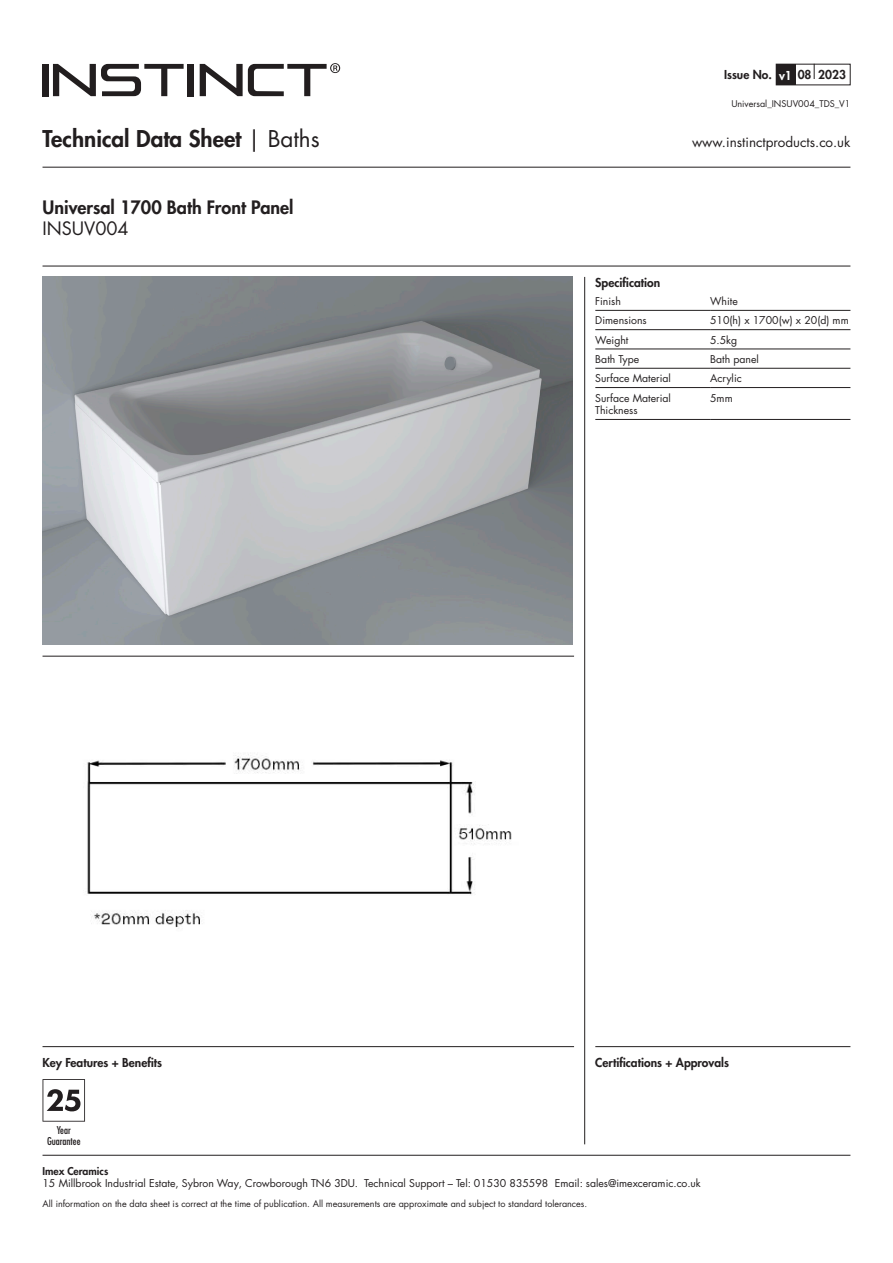
<style>
.page{position:relative;width:893px;height:1263px;background:#fff}
.page>*{position:absolute;margin:0;border:0;box-sizing:border-box;transform-origin:0 0}
.t1{font:800 22.5px "Futura LT Pro";color:#221e1f}
.t2{font:800 18px "Futura LT Pro";color:#231f20}
.t3{font:18px "Futura LT Pro";color:#231f20}
.t4{font:13.5px "Futura LT Pro";color:#221e1f}
.t5{font:800 12px "Futura LT Pro";color:#231f20}
.t6{font:800 12px "Futura LT Pro";color:#fff}
.t7{font:10.5px "Futura LT Pro";color:#231f20}
.t8{font:500 condensed 10.5px "Futura LT Pro";color:#231f20}
.t9{font:800 10.5px "Futura LT Pro";color:#231f20}
.t10{font:9px "Futura LT Pro";color:#231f20}
.t11{font:9px "Futura LT Pro";color:#221e1f}
.s1{font-weight:400}
</style>
<div class="page">
<div style="left:43px;top:64px;width:6px;height:32px;background:#221e1f"></div>
<div style="left:188px;top:64px;width:6px;height:32px;background:#221e1f"></div>
<svg style="left:200px;top:63px;width:140px;height:33px"></svg>
<svg style="left:53px;top:64px;width:131px;height:32px"></svg>
<div style="left:776px;top:64px;width:19px;height:21px;background:#231f20"></div>
<svg style="left:814px;top:64px;width:1px;height:15px"></svg>
<hr style="left:43px;top:1155px;width:807px;height:1px;background:#221e1f">
<hr style="left:43px;top:1046px;width:531px;height:1px;background:#221e1f">
<hr style="left:595px;top:1046px;width:255px;height:1px;background:#221e1f">
<hr style="left:43px;top:656px;width:531px;height:1px;background:#221e1f">
<hr style="left:43px;top:167px;width:807px;height:1px;background:#221e1f">
<hr style="left:43px;top:266px;width:807px;height:1px;background:#221e1f">
<hr style="left:584px;top:277px;width:1px;height:867px;background:#221e1f">
<svg style="left:43px;top:1079px;width:42px;height:42px"></svg>
<hr style="left:595px;top:310px;width:115px;height:1px;background:#231f20">
<hr style="left:710px;top:310px;width:140px;height:1px;background:#231f20">
<hr style="left:595px;top:329px;width:115px;height:1px;background:#231f20">
<hr style="left:710px;top:329px;width:140px;height:1px;background:#231f20">
<hr style="left:595px;top:349px;width:115px;height:1px;background:#231f20">
<hr style="left:710px;top:349px;width:140px;height:1px;background:#231f20">
<hr style="left:595px;top:368px;width:115px;height:1px;background:#231f20">
<hr style="left:710px;top:368px;width:140px;height:1px;background:#231f20">
<hr style="left:595px;top:387px;width:115px;height:1px;background:#231f20">
<hr style="left:710px;top:387px;width:140px;height:1px;background:#231f20">
<hr style="left:595px;top:419px;width:115px;height:1px;background:#231f20">
<hr style="left:710px;top:419px;width:140px;height:1px;background:#231f20">
<img style="left:87px;top:754px;width:425px;height:175px">
<img style="left:43px;top:276px;width:529px;height:368px">
<p class="t5" style="left:724px;top:66px;width:49px">Issue No.</p>
<p class="t6" style="left:779px;top:66px;width:14px">v1</p>
<p class="t5" style="left:798px;top:66px;width:15px">08</p>
<p class="t5" style="left:818px;top:66px;width:29px">2023</p>
<p class="t11" style="left:731px;top:98px;width:121px">Universal_INSUV004_TDS_V1</p>
<p class="t1" style="left:43px;top:122px;width:279px">Technical Data Sheet <span class="s1">| Baths</span></p>
<p class="t4" style="left:692px;top:132px;width:160px">www.instinctproducts.co.uk</p>
<p class="t2" style="left:43px;top:193px;width:253px">Universal 1700 Bath Front Panel</p>
<p class="t3" style="left:43px;top:216px;width:88px">INSUV004</p>
<p class="t5" style="left:595px;top:273px;width:66px">Specification</p>
<p class="t7" style="left:595px;top:294px;width:27px">Finish</p>
<p class="t7" style="left:710px;top:294px;width:29px">White</p>
<p class="t7" style="left:595px;top:313px;width:53px">Dimensions</p>
<p class="t7" style="left:710px;top:313px;width:140px">510(h) x 1700(w) x 20(d) mm</p>
<p class="t7" style="left:595px;top:333px;width:35px">Weight</p>
<p class="t7" style="left:710px;top:333px;width:29px">5.5kg</p>
<p class="t7" style="left:595px;top:352px;width:45px">Bath Type</p>
<p class="t7" style="left:710px;top:352px;width:50px">Bath panel</p>
<p class="t7" style="left:595px;top:371px;width:77px">Surface Material</p>
<p class="t7" style="left:710px;top:371px;width:33px">Acrylic</p>
<p class="t7" style="left:595px;top:390px;width:77px">Surface Material</p>
<p class="t7" style="left:595px;top:403px;width:44px">Thickness</p>
<p class="t7" style="left:710px;top:390px;width:24px">5mm</p>
<p class="t5" style="left:43px;top:1053px;width:121px">Key Features + Benefits</p>
<p class="t5" style="left:595px;top:1053px;width:135px">Certifications + Approvals</p>
<p class="t8" style="left:57px;top:1123px;width:16px">Year</p>
<p class="t8" style="left:47px;top:1134px;width:35px">Guarantee</p>
<p class="t9" style="left:43px;top:1163px;width:67px">Imex Ceramics</p>
<p class="t7" style="left:43px;top:1176px;width:660px">15 Millbrook Industrial Estate, Sybron Way, Crowborough TN6 3DU. Technical Support – Tel: 01530 835598 Email: sales@imexceramic.co.uk</p>
<p class="t10" style="left:43px;top:1197px;width:546px">All information on the data sheet is correct at the time of publication. All measurements are approximate and subject to standard tolerances.</p>
</div>
